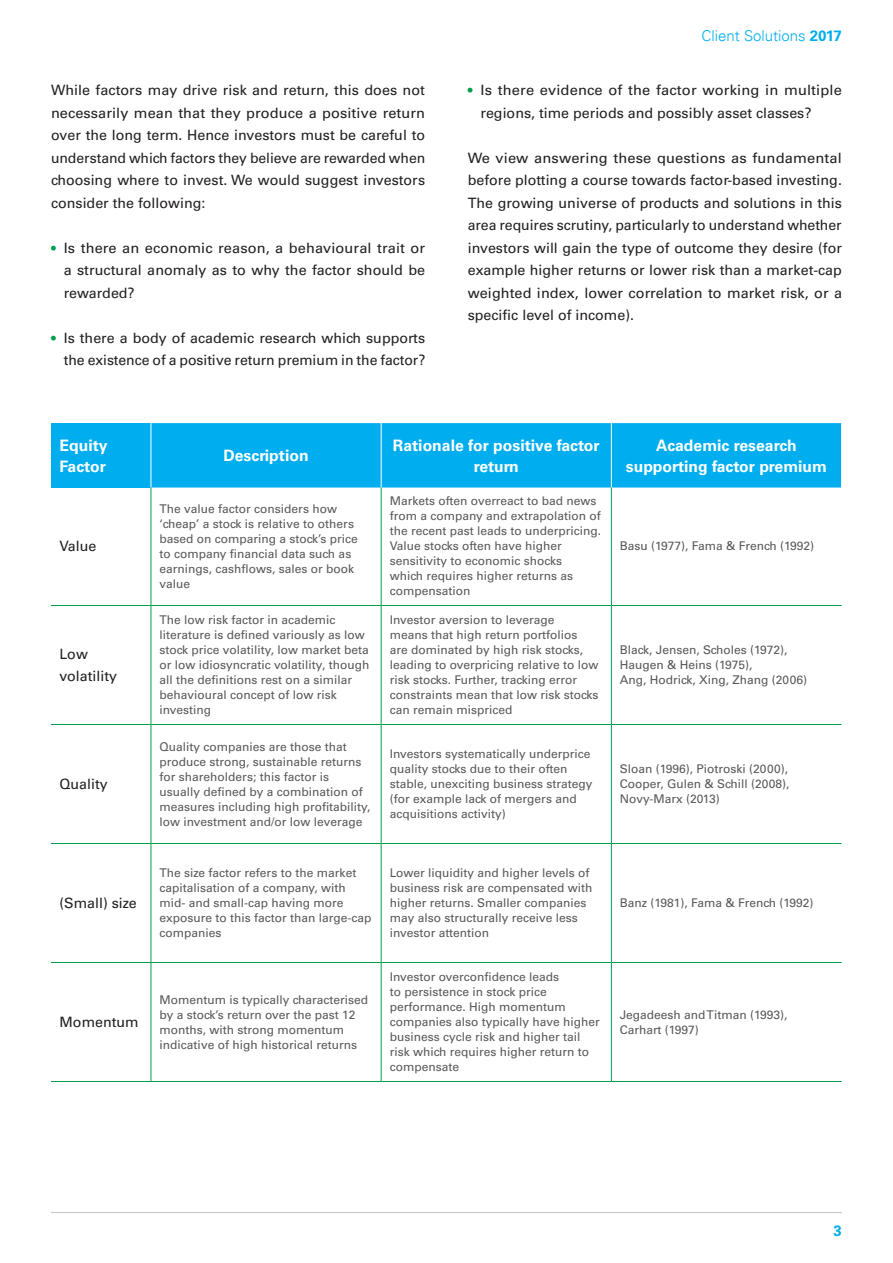
<style>
.page{position:relative;width:893px;height:1263px;background:#fff}
.page>*{position:absolute;margin:0;border:0;box-sizing:border-box;transform-origin:0 0}
.Graph_Title{font:700 15.75px/21px "Univers LT Std";color:#fff;text-align:center}
.t1{font:300 15px "Univers LT";color:#00aeef}
.t2{font:700 15px "Univers LT Std";color:#00aeef}
.Body_Copy{font:14.25px/22.5px "Univers LT Std";color:#231f20;text-align:justify}
.Legals_Table_Content{font:12px/15px "Univers LT Std";color:#57585a}
.s1{font-size:13.5px;color:#009e4d}
.s2{font-family:"Univers LT Std";font-weight:700}
</style>
<div class="page">
<hr style="left:51px;top:1212px;width:791px;height:1px;background:#c7c8ca">
<div style="left:51px;top:423px;width:100px;height:64px;background:#00aeef"></div>
<div style="left:152px;top:423px;width:689px;height:64px;background:#00aeef"></div>
<hr style="left:611px;top:423px;width:1px;height:64px;background:#fff">
<hr style="left:381px;top:423px;width:1px;height:64px;background:#fff">
<hr style="left:151px;top:487px;width:1px;height:118px;background:#009e4d">
<hr style="left:381px;top:487px;width:1px;height:118px;background:#009e4d">
<hr style="left:51px;top:605px;width:100px;height:1px;background:#009e4d">
<hr style="left:151px;top:605px;width:230px;height:1px;background:#009e4d">
<hr style="left:151px;top:606px;width:1px;height:118px;background:#009e4d">
<hr style="left:381px;top:605px;width:230px;height:1px;background:#009e4d">
<hr style="left:381px;top:606px;width:1px;height:118px;background:#009e4d">
<hr style="left:611px;top:605px;width:231px;height:1px;background:#009e4d">
<hr style="left:51px;top:724px;width:100px;height:1px;background:#009e4d">
<hr style="left:151px;top:724px;width:230px;height:1px;background:#009e4d">
<hr style="left:151px;top:725px;width:1px;height:118px;background:#009e4d">
<hr style="left:381px;top:724px;width:230px;height:1px;background:#009e4d">
<hr style="left:381px;top:725px;width:1px;height:118px;background:#009e4d">
<hr style="left:611px;top:724px;width:231px;height:1px;background:#009e4d">
<hr style="left:51px;top:843px;width:100px;height:1px;background:#009e4d">
<hr style="left:151px;top:843px;width:230px;height:1px;background:#009e4d">
<hr style="left:151px;top:844px;width:1px;height:118px;background:#009e4d">
<hr style="left:381px;top:843px;width:230px;height:1px;background:#009e4d">
<hr style="left:381px;top:844px;width:1px;height:118px;background:#009e4d">
<hr style="left:611px;top:843px;width:231px;height:1px;background:#009e4d">
<hr style="left:51px;top:962px;width:100px;height:1px;background:#009e4d">
<hr style="left:151px;top:962px;width:230px;height:1px;background:#009e4d">
<hr style="left:151px;top:963px;width:1px;height:118px;background:#009e4d">
<hr style="left:381px;top:962px;width:230px;height:1px;background:#009e4d">
<hr style="left:381px;top:963px;width:1px;height:118px;background:#009e4d">
<hr style="left:611px;top:962px;width:231px;height:1px;background:#009e4d">
<hr style="left:611px;top:487px;width:1px;height:118px;background:#009e4d">
<hr style="left:611px;top:606px;width:1px;height:118px;background:#009e4d">
<hr style="left:611px;top:725px;width:1px;height:118px;background:#009e4d">
<hr style="left:611px;top:844px;width:1px;height:118px;background:#009e4d">
<hr style="left:611px;top:963px;width:1px;height:118px;background:#009e4d">
<hr style="left:51px;top:1081px;width:100px;height:1px;background:#009e4d">
<hr style="left:151px;top:1081px;width:230px;height:1px;background:#009e4d">
<hr style="left:381px;top:1081px;width:230px;height:1px;background:#009e4d">
<hr style="left:611px;top:1081px;width:231px;height:1px;background:#009e4d">
<p class="Body_Copy" style="left:51px;top:79px;width:376px">While factors may drive risk and return, this does not necessarily mean that they produce a positive return over the long term. Hence investors must be careful to understand which factors they believe are rewarded when choosing where to invest. We would suggest investors consider the following:</p>
<p class="Body_Copy" style="left:64px;top:237px;width:363px;text-indent:-13px"><span class="s1">•</span> Is there an economic reason, a behavioural trait or a structural anomaly as to why the factor should be rewarded?</p>
<p class="Body_Copy" style="left:51px;top:327px;width:376px;text-align:right"><span class="s1">•</span> Is there a body of academic research which supports the existence of a positive return premium in the factor?</p>
<p class="t1" style="left:701px;top:26px;width:142px">Client Solutions <span class="s2">2017</span></p>
<p class="Body_Copy" style="left:480px;top:79px;width:363px;text-indent:-13px"><span class="s1">•</span> Is there evidence of the factor working in multiple regions, time periods and possibly asset classes?</p>
<p class="Body_Copy" style="left:468px;top:147px;width:376px">We view answering these questions as fundamental before plotting a course towards factor-based investing.<br>The growing universe of products and solutions in this area requires scrutiny, particularly to understand whether investors will gain the type of outcome they desire (for example higher returns or lower risk than a market-cap weighted index, lower correlation to market risk, or a specific level of income).</p>
<p class="Graph_Title" style="left:60px;top:435px;width:50px;text-align:left">Equity<br>Factor</p>
<p class="Graph_Title" style="left:223px;top:445px;width:87px">Description</p>
<p class="Graph_Title" style="left:393px;top:435px;width:208px">Rationale for positive factor return</p>
<p class="Graph_Title" style="left:626px;top:435px;width:203px">Academic research supporting factor premium</p>
<p class="Body_Copy" style="left:60px;top:535px;width:38px">Value</p>
<p class="Body_Copy" style="left:60px;top:643px;width:59px">Low volatility</p>
<p class="Body_Copy" style="left:60px;top:773px;width:50px">Quality</p>
<p class="Body_Copy" style="left:60px;top:892px;width:79px">(Small) size</p>
<p class="Body_Copy" style="left:60px;top:1011px;width:81px">Momentum</p>
<p class="Legals_Table_Content" style="left:159px;top:501px;width:200px">The value factor considers how ‘cheap’ a stock is relative to others based on comparing a stock’s price to company financial data such as earnings, cashflows, sales or book value</p>
<p class="Legals_Table_Content" style="left:390px;top:494px;width:213px">Markets often overreact to bad news from a company and extrapolation of the recent past leads to underpricing.<br>Value stocks often have higher sensitivity to economic shocks<br>which requires higher returns as compensation</p>
<p class="Legals_Table_Content" style="left:159px;top:613px;width:211px">The low risk factor in academic literature is defined variously as low stock price volatility, low market beta or low idiosyncratic volatility, though all the definitions rest on a similar behavioural concept of low risk investing</p>
<p class="Legals_Table_Content" style="left:390px;top:613px;width:210px">Investor aversion to leverage<br>means that high return portfolios<br>are dominated by high risk stocks, leading to overpricing relative to low risk stocks. Further, tracking error constraints mean that low risk stocks can remain mispriced</p>
<p class="Legals_Table_Content" style="left:159px;top:739px;width:213px">Quality companies are those that produce strong, sustainable returns for shareholders; this factor is usually defined by a combination of measures including high profitability, low investment and/or low leverage</p>
<p class="Legals_Table_Content" style="left:390px;top:747px;width:204px">Investors systematically underprice quality stocks due to their often stable, unexciting business strategy (for example lack of mergers and acquisitions activity)</p>
<p class="Legals_Table_Content" style="left:159px;top:866px;width:214px">The size factor refers to the market capitalisation of a company, with mid- and small-cap having more exposure to this factor than large-cap companies</p>
<p class="Legals_Table_Content" style="left:390px;top:866px;width:204px">Lower liquidity and higher levels of business risk are compensated with higher returns. Smaller companies may also structurally receive less investor attention</p>
<p class="Legals_Table_Content" style="left:159px;top:992px;width:210px">Momentum is typically characterised by a stock’s return over the past 12 months, with strong momentum indicative of high historical returns</p>
<p class="Legals_Table_Content" style="left:390px;top:970px;width:212px">Investor overconfidence leads<br>to persistence in stock price performance. High momentum companies also typically have higher business cycle risk and higher tail risk which requires higher return to compensate</p>
<p class="Legals_Table_Content" style="left:620px;top:539px;width:196px">Basu (1977), Fama &amp; French (1992)</p>
<p class="Legals_Table_Content" style="left:620px;top:643px;width:189px">Black, Jensen, Scholes (1972),<br>Haugen &amp; Heins (1975),<br>Ang, Hodrick, Xing, Zhang (2006)</p>
<p class="Legals_Table_Content" style="left:620px;top:762px;width:171px;text-align:justify">Sloan (1996), Piotroski (2000), Cooper, Gulen &amp; Schill (2008), Novy-Marx (2013)</p>
<p class="Legals_Table_Content" style="left:620px;top:896px;width:195px">Banz (1981), Fama &amp; French (1992)</p>
<p class="Legals_Table_Content" style="left:620px;top:1007px;width:169px">Jegadeesh and Titman (1993),<br>Carhart (1997)</p>
<p class="t2" style="left:834px;top:1221px;width:10px">3</p>
</div>
